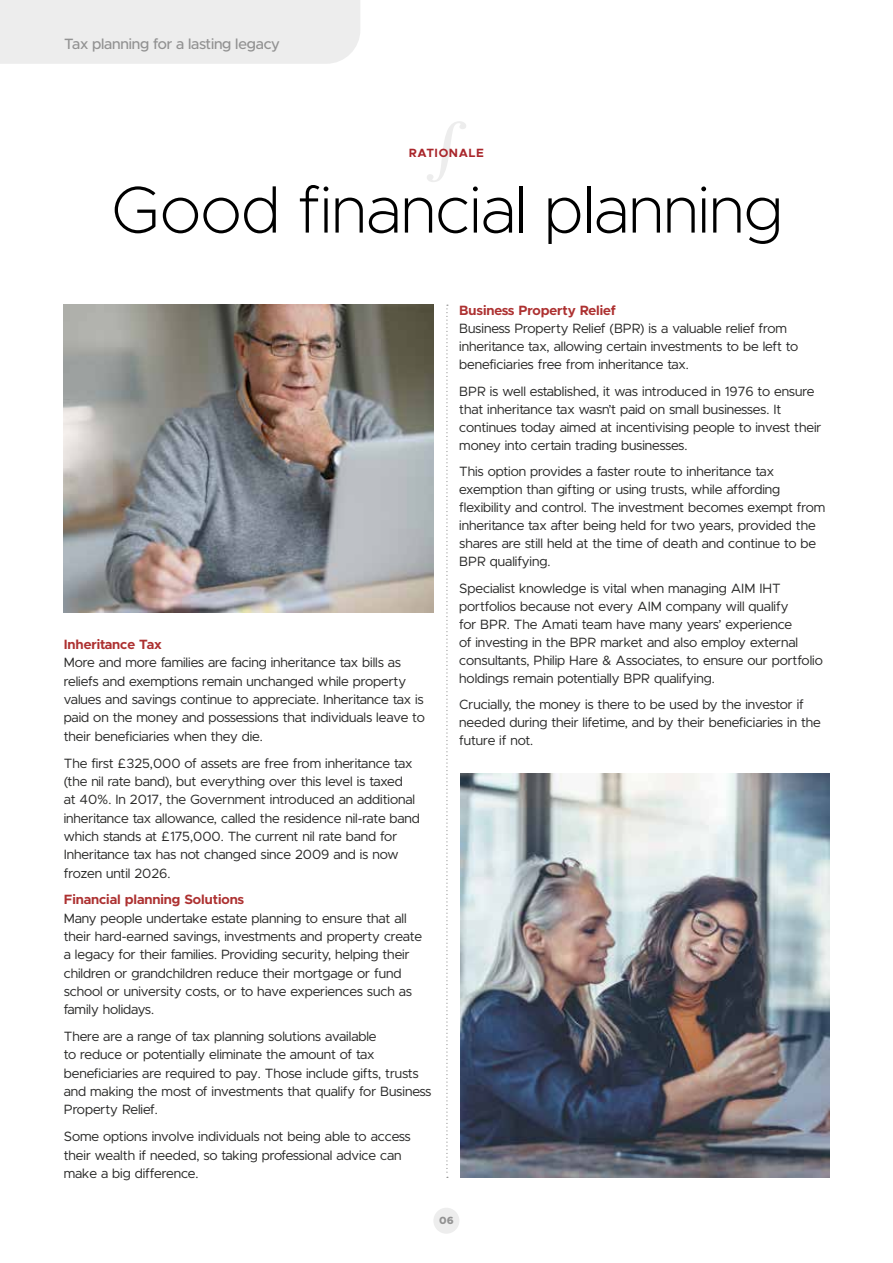
<style>
.page{position:relative;width:893px;height:1263px;background:#fff}
.page>*{position:absolute;margin:0;border:0;box-sizing:border-box;transform-origin:0 0}
.t1{font:200 66.15px "Metropolis";letter-spacing:-.01em;color:#000}
.t2{font:500 15px "Metropolis";letter-spacing:-.01em;color:#929292}
.t3{font:13.5px/18.3px "Metropolis";letter-spacing:-.005em;color:#282827}
.t4{font:700 13.5px "Metropolis";letter-spacing:-.005em;color:#ad3131}
.t5{font:700 12px "Metropolis";letter-spacing:.05em;color:#a9262b}
.t6{font:800 10.5px "Metropolis";color:#929292}
</style>
<div class="page">
<img style="left:63px;top:304px;width:370px;height:308px">
<img style="left:460px;top:774px;width:369px;height:404px">
<div style="left:0;top:0;width:360px;height:64px;background:#ededed"></div>
<div style="left:433px;top:1208px;width:26px;height:26px;background:#ededed;border-radius:50%"></div>
<svg style="left:427px;top:121px;width:39px;height:61px"></svg>
<svg style="left:446px;top:305px;width:2px;height:873px"></svg>
<p class="t2" style="left:64px;top:35px;width:217px">Tax planning for a lasting legacy</p>
<p class="t5" style="left:409px;top:145px;width:77px">RATIONALE</p>
<h1 class="t1" style="left:110px;top:169px;width:674px">Good financial planning</h1>
<p class="t4" style="left:64px;top:636px;width:100px">Inheritance Tax</p>
<p class="t3" style="left:64px;top:654px;width:363px">More and more families are facing inheritance tax bills as reliefs and exemptions remain unchanged while property values and savings continue to appreciate. Inheritance tax is paid on the money and possessions that individuals leave to their beneficiaries when they die.</p>
<p class="t3" style="left:64px;top:754px;width:358px">The first £325,000 of assets are free from inheritance tax (the nil rate band), but everything over this level is taxed<br>at 40%. In 2017, the Government introduced an additional inheritance tax allowance, called the residence nil-rate band which stands at £175,000. The current nil rate band for Inheritance tax has not changed since 2009 and is now frozen until 2026.</p>
<p class="t4" style="left:64px;top:891px;width:182px">Financial planning Solutions</p>
<p class="t3" style="left:64px;top:909px;width:360px">Many people undertake estate planning to ensure that all their hard-earned savings, investments and property create a legacy for their families. Providing security, helping their children or grandchildren reduce their mortgage or fund school or university costs, or to have experiences such as family holidays.</p>
<p class="t3" style="left:64px;top:1027px;width:369px">There are a range of tax planning solutions available<br>to reduce or potentially eliminate the amount of tax beneficiaries are required to pay. Those include gifts, trusts and making the most of investments that qualify for Business Property Relief.</p>
<p class="t3" style="left:64px;top:1127px;width:348px">Some options involve individuals not being able to access their wealth if needed, so taking professional advice can make a big difference.</p>
<p class="t4" style="left:459px;top:302px;width:158px">Business Property Relief</p>
<p class="t3" style="left:459px;top:320px;width:341px">Business Property Relief (BPR) is a valuable relief from inheritance tax, allowing certain investments to be left to beneficiaries free from inheritance tax.</p>
<p class="t3" style="left:459px;top:382px;width:364px">BPR is well established, it was introduced in 1976 to ensure that inheritance tax wasn’t paid on small businesses. It continues today aimed at incentivising people to invest their money into certain trading businesses.</p>
<p class="t3" style="left:459px;top:463px;width:368px">This option provides a faster route to inheritance tax exemption than gifting or using trusts, while affording flexibility and control. The investment becomes exempt from inheritance tax after being held for two years, provided the shares are still held at the time of death and continue to be BPR qualifying.</p>
<p class="t3" style="left:459px;top:579px;width:365px">Specialist knowledge is vital when managing AIM IHT portfolios because not every AIM company will qualify<br>for BPR. The Amati team have many years’ experience<br>of investing in the BPR market and also employ external consultants, Philip Hare &amp; Associates, to ensure our portfolio holdings remain potentially BPR qualifying.</p>
<p class="t3" style="left:459px;top:696px;width:363px">Crucially, the money is there to be used by the investor if needed during their lifetime, and by their beneficiaries in the future if not.</p>
<p class="t6" style="left:439px;top:1214px;width:16px">06</p>
</div>
